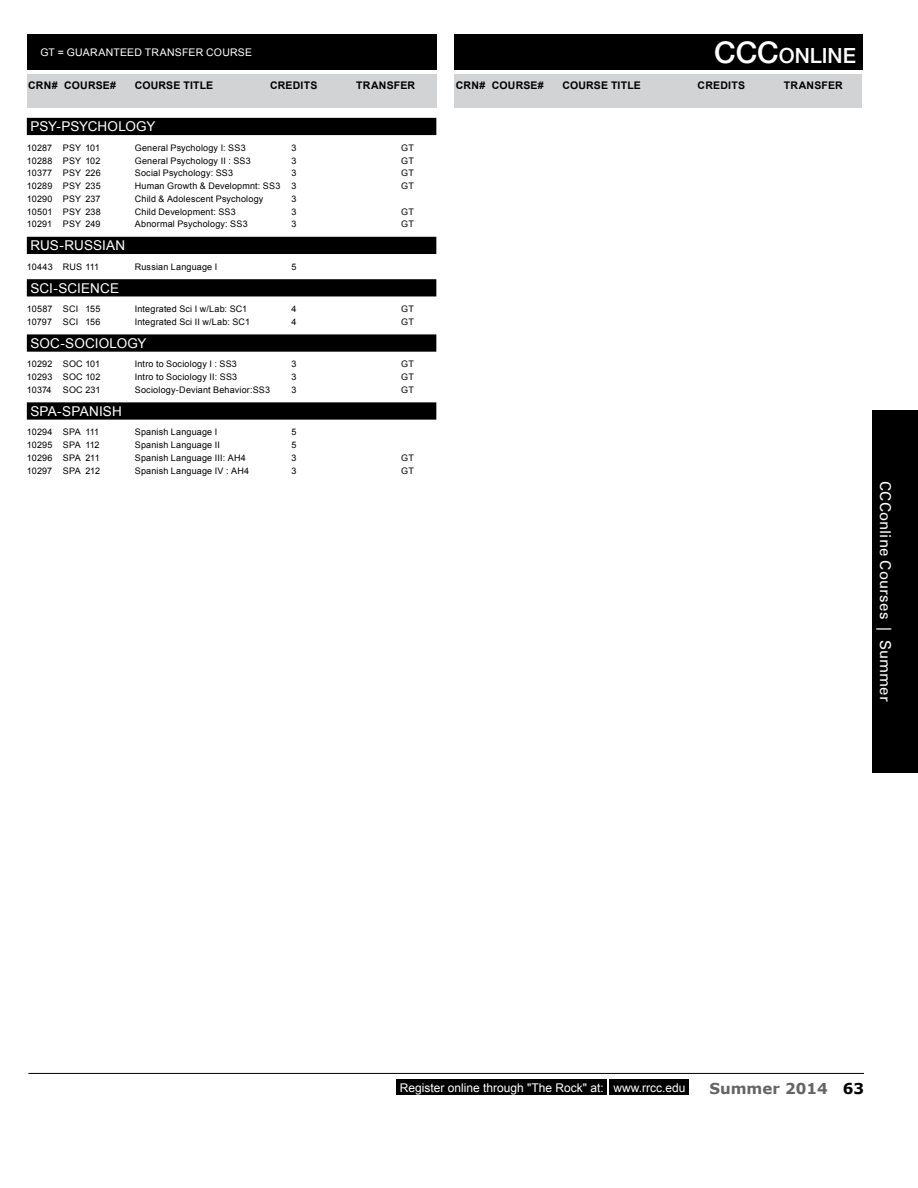
<style>
.page{position:relative;width:918px;height:1188px;background:#fff}
.page>*{position:absolute;margin:0;border:0;box-sizing:border-box;transform-origin:0 0}
.t1{font:500 21px "Helvetica Neue LT Std";color:#fff}
.t2{font:15px "Univers LT Std";letter-spacing:.005em;color:#fff}
.t3{font:700 15px "Verdana";color:#636466}
.t4{font:13.5px "Arial";letter-spacing:.005em;color:#fff}
.t5{font:12px "Arial";color:#fff}
.t6{font:700 10.5px "Arial";letter-spacing:.02em;color:#000}
.t7{font:10.5px "Arial";letter-spacing:.02em;color:#fff}
.t8{font:9px "Arial";letter-spacing:.02em;color:#000}
.t9{font:9px "Arial";color:#000}
.s1{font-size:30px}
.s2{color:#000}
</style>
<div class="page">
<div style="left:27px;top:34px;width:409px;height:35px;background:#000"></div>
<hr style="left:28px;top:1073px;width:836px;height:1px;background:#000">
<div style="left:396px;top:1080px;width:211px;height:15px;background:#000"></div>
<div style="left:610px;top:1080px;width:79px;height:15px;background:#000"></div>
<div style="left:873px;top:410px;width:45px;height:363px;background:#000"></div>
<div style="left:454px;top:34px;width:409px;height:35px;background:#000"></div>
<div style="left:454px;top:74px;width:408px;height:34px;background:#d1d3d4"></div>
<div style="left:27px;top:74px;width:409px;height:34px;background:#d1d3d4"></div>
<div style="left:27px;top:118px;width:409px;height:17px;background:#000"></div>
<div style="left:27px;top:237px;width:409px;height:17px;background:#000"></div>
<div style="left:27px;top:279px;width:409px;height:17px;background:#000"></div>
<div style="left:27px;top:334px;width:409px;height:18px;background:#000"></div>
<div style="left:27px;top:402px;width:409px;height:18px;background:#000"></div>
<p class="t7" style="left:40px;top:45px;width:213px">GT = GUARANTEED TRANSFER COURSE</p>
<h1 class="t1" style="left:714px;top:43px;width:143px"><span class="s1">CCC</span>ONLINE</h1>
<p class="t6" style="left:28px;top:78px;width:89px">CRN# COURSE#</p>
<p class="t6" style="left:135px;top:78px;width:80px">COURSE TITLE</p>
<p class="t6" style="left:270px;top:78px;width:49px">CREDITS</p>
<p class="t6" style="left:356px;top:78px;width:60px">TRANSFER</p>
<p class="t6" style="left:456px;top:78px;width:89px">CRN# COURSE#</p>
<p class="t6" style="left:562px;top:78px;width:80px">COURSE TITLE</p>
<p class="t6" style="left:698px;top:78px;width:49px">CREDITS</p>
<p class="t6" style="left:784px;top:78px;width:60px">TRANSFER</p>
<p class="t4" style="left:30px;top:118px;width:127px">PSY-PSYCHOLOGY</p>
<p class="t8" style="left:27px;top:142px;width:75px">10287 PSY 101</p>
<p class="t8" style="left:135px;top:142px;width:112px">General Psychology I: SS3</p>
<p class="t8" style="left:291px;top:142px;width:7px">3</p>
<p class="t8" style="left:401px;top:142px;width:14px">GT</p>
<p class="t8" style="left:27px;top:155px;width:75px">10288 PSY 102</p>
<p class="t8" style="left:135px;top:155px;width:117px">General Psychology II : SS3</p>
<p class="t8" style="left:291px;top:155px;width:7px">3</p>
<p class="t8" style="left:401px;top:155px;width:14px">GT</p>
<p class="t8" style="left:27px;top:167px;width:76px">10377 PSY 226</p>
<p class="t8" style="left:135px;top:167px;width:100px">Social Psychology: SS3</p>
<p class="t8" style="left:291px;top:167px;width:7px">3</p>
<p class="t8" style="left:401px;top:167px;width:14px">GT</p>
<p class="t8" style="left:27px;top:180px;width:76px">10289 PSY 235</p>
<p class="t8" style="left:135px;top:180px;width:163px">Human Growth &amp; Developmnt: SS3 3</p>
<p class="t8" style="left:401px;top:180px;width:14px">GT</p>
<p class="t8" style="left:27px;top:193px;width:75px">10290 PSY 237</p>
<p class="t8" style="left:135px;top:193px;width:130px">Child &amp; Adolescent Psychology</p>
<p class="t8" style="left:291px;top:193px;width:7px">3</p>
<p class="t8" style="left:27px;top:206px;width:76px">10501 PSY 238</p>
<p class="t8" style="left:135px;top:206px;width:103px">Child Development: SS3</p>
<p class="t8" style="left:291px;top:206px;width:7px">3</p>
<p class="t8" style="left:401px;top:206px;width:14px">GT</p>
<p class="t8" style="left:27px;top:218px;width:75px">10291 PSY 249</p>
<p class="t8" style="left:135px;top:218px;width:114px">Abnormal Psychology: SS3</p>
<p class="t8" style="left:291px;top:218px;width:7px">3</p>
<p class="t8" style="left:401px;top:218px;width:14px">GT</p>
<p class="t4" style="left:30px;top:237px;width:96px">RUS-RUSSIAN</p>
<p class="t8" style="left:27px;top:261px;width:74px">10443 RUS 111</p>
<p class="t8" style="left:135px;top:261px;width:84px">Russian Language I</p>
<p class="t8" style="left:291px;top:261px;width:7px">5</p>
<p class="t4" style="left:30px;top:279px;width:90px">SCI-SCIENCE</p>
<p class="t8" style="left:27px;top:303px;width:75px">10587 SCI 155</p>
<p class="t8" style="left:135px;top:303px;width:114px">Integrated Sci I w/Lab: SC1</p>
<p class="t8" style="left:291px;top:303px;width:7px">4</p>
<p class="t8" style="left:401px;top:303px;width:14px">GT</p>
<p class="t8" style="left:27px;top:316px;width:75px">10797 SCI 156</p>
<p class="t8" style="left:135px;top:316px;width:117px">Integrated Sci II w/Lab: SC1</p>
<p class="t8" style="left:291px;top:316px;width:7px">4</p>
<p class="t8" style="left:401px;top:316px;width:14px">GT</p>
<p class="t4" style="left:30px;top:334px;width:118px">SOC-SOCIOLOGY</p>
<p class="t8" style="left:27px;top:358px;width:75px">10292 SOC 101</p>
<p class="t8" style="left:135px;top:358px;width:104px">Intro to Sociology I : SS3</p>
<p class="t8" style="left:291px;top:358px;width:7px">3</p>
<p class="t8" style="left:401px;top:358px;width:14px">GT</p>
<p class="t8" style="left:27px;top:371px;width:75px">10293 SOC 102</p>
<p class="t8" style="left:135px;top:371px;width:104px">Intro to Sociology II: SS3</p>
<p class="t8" style="left:291px;top:371px;width:7px">3</p>
<p class="t8" style="left:401px;top:371px;width:14px">GT</p>
<p class="t8" style="left:27px;top:384px;width:75px">10374 SOC 231</p>
<p class="t8" style="left:135px;top:384px;width:137px">Sociology-Deviant Behavior:SS3</p>
<p class="t8" style="left:291px;top:384px;width:7px">3</p>
<p class="t8" style="left:401px;top:384px;width:14px">GT</p>
<p class="t4" style="left:30px;top:402px;width:93px">SPA-SPANISH</p>
<p class="t8" style="left:27px;top:426px;width:74px">10294 SPA 111</p>
<p class="t8" style="left:135px;top:426px;width:84px">Spanish Language I</p>
<p class="t8" style="left:291px;top:426px;width:7px">5</p>
<p class="t8" style="left:27px;top:439px;width:74px">10295 SPA 112</p>
<p class="t8" style="left:135px;top:439px;width:87px">Spanish Language II</p>
<p class="t8" style="left:291px;top:439px;width:7px">5</p>
<p class="t8" style="left:27px;top:452px;width:74px">10296 SPA 211</p>
<p class="t8" style="left:135px;top:452px;width:113px">Spanish Language III: AH4</p>
<p class="t8" style="left:291px;top:452px;width:7px">3</p>
<p class="t8" style="left:401px;top:452px;width:14px">GT</p>
<p class="t9" style="left:27px;top:465px;width:75px">10297 SPA 212</p>
<p class="t8" style="left:135px;top:465px;width:116px">Spanish Language IV : AH4</p>
<p class="t8" style="left:291px;top:465px;width:7px">3</p>
<p class="t8" style="left:401px;top:465px;width:14px">GT</p>
<h2 class="t2" style="left:894px;top:481px;width:222px;rotate:90deg">CCConline Courses | Summer</h2>
<p class="t5" style="left:400px;top:1080px;width:287px">Register online through "The Rock" at: www.rrcc.edu</p>
<p class="t3" style="left:709px;top:1078px;width:156px">Summer 2014 <span class="s2">63</span></p>
</div>
